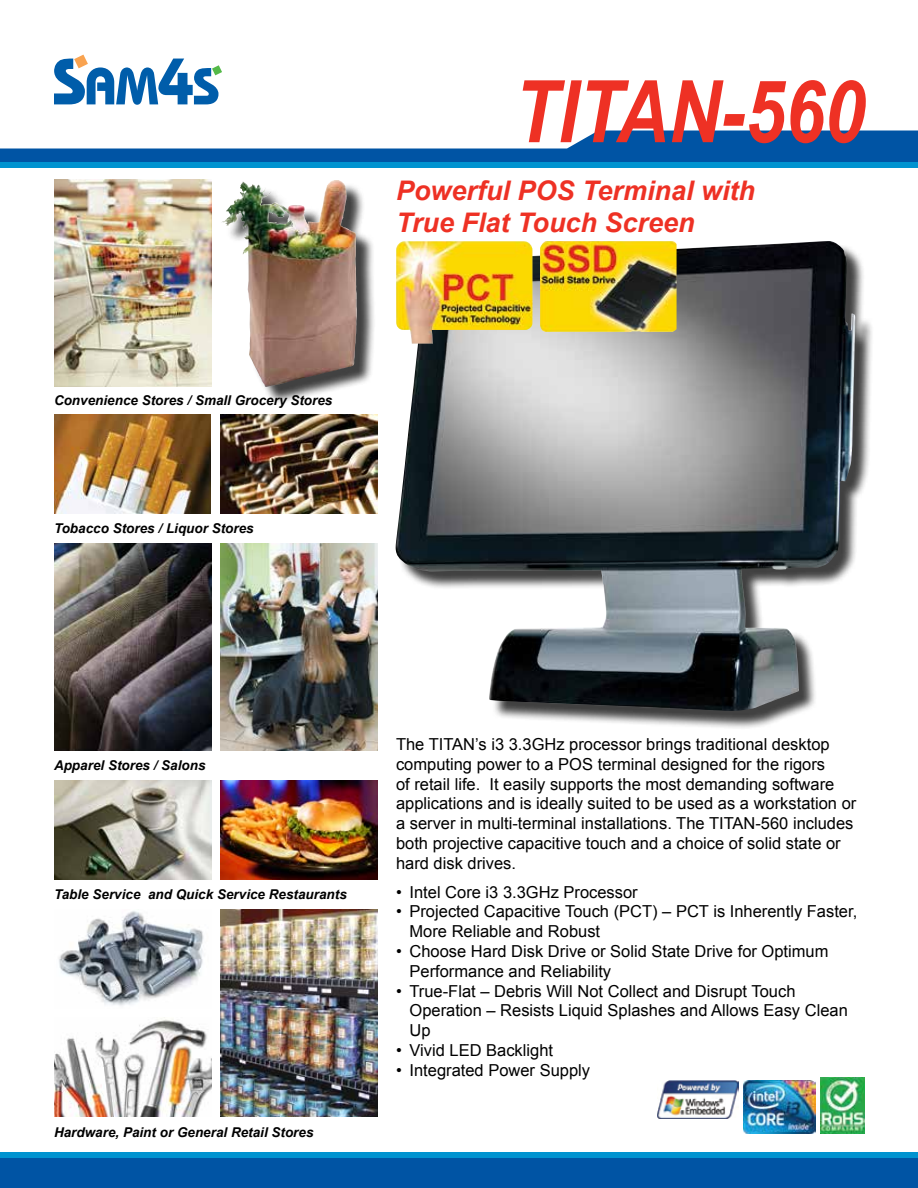
<style>
.page{position:relative;width:918px;height:1188px;background:#fff}
.page>*{position:absolute;margin:0;border:0;box-sizing:border-box;transform-origin:0 0}
.t1{font:italic 700 86.4px "Arial";color:#ee3124;scale:.83 1}
.t2{font:italic 700 27px/32.4px "Arial";color:#ee3124}
.t3{font:16.5px/19.8px "Arial";color:#000}
.t4{font:italic 700 13.5px "Arial";color:#000}
</style>
<div class="page">
<img style="left:220px;top:780px;width:158px;height:99px">
<img style="left:54px;top:780px;width:158px;height:99px">
<svg style="left:0;top:131px;width:918px;height:31px"></svg>
<div style="left:0;top:162px;width:918px;height:6px;background:#0093d0"></div>
<div style="left:0;top:1152px;width:918px;height:36px;background:#0054a4"></div>
<div style="left:0;top:1152px;width:918px;height:6px;background:#0093d0"></div>
<svg style="left:54px;top:55px;width:168px;height:50px"></svg>
<img style="left:658px;top:1081px;width:80px;height:37px">
<img style="left:821px;top:1078px;width:43px;height:56px">
<img style="left:54px;top:543px;width:158px;height:207px">
<div style="left:225px;top:183px;width:151px;height:222px;background:#000;opacity:.75"></div>
<img style="left:226px;top:180px;width:108px;height:44px">
<img style="left:54px;top:180px;width:158px;height:207px">
<img style="left:54px;top:414px;width:157px;height:99px">
<img style="left:220px;top:414px;width:158px;height:99px">
<div style="left:398px;top:244px;width:476px;height:486px;background:#000;opacity:.75"></div>
<img style="left:396px;top:241px;width:460px;height:470px">
<img style="left:744px;top:1081px;width:71px;height:53px">
<img style="left:220px;top:543px;width:158px;height:207px">
<img style="left:396px;top:241px;width:137px;height:103px">
<img style="left:540px;top:241px;width:137px;height:91px">
<img style="left:54px;top:1017px;width:158px;height:99px">
<img style="left:59px;top:911px;width:145px;height:95px">
<img style="left:220px;top:909px;width:158px;height:207px">
<h1 class="t1" style="left:514px;top:54px;width:424px">TITAN-560</h1>
<h2 class="t2" style="left:396px;top:175px;width:361px">Powerful POS Terminal with<br>True Flat Touch Screen</h2>
<p class="t4" style="left:54px;top:392px;width:280px">Convenience Stores / Small Grocery Stores</p>
<p class="t4" style="left:54px;top:519px;width:201px">Tobacco Stores / Liquor Stores</p>
<p class="t4" style="left:54px;top:756px;width:153px">Apparel Stores / Salons</p>
<p class="t4" style="left:54px;top:885px;width:294px">Table Service and Quick Service Restaurants</p>
<p class="t4" style="left:54px;top:1123px;width:261px">Hardware, Paint or General Retail Stores</p>
<p class="t3" style="left:396px;top:734px;width:462px">The TITAN’s i3 3.3GHz processor brings traditional desktop computing power to a POS terminal designed for the rigors<br>of retail life. It easily supports the most demanding software applications and is ideally suited to be used as a workstation or a server in multi-terminal installations. The TITAN-560 includes both projective capacitive touch and a choice of solid state or hard disk drives.</p>
<p class="t3" style="left:396px;top:882px;width:243px">• Intel Core i3 3.3GHz Processor</p>
<p class="t3" style="left:409px;top:902px;width:449px;text-indent:-13px">• Projected Capacitive Touch (PCT) – PCT is Inherently Faster,<br>More Reliable and Robust</p>
<p class="t3" style="left:409px;top:941px;width:421px;text-indent:-13px">• Choose Hard Disk Drive or Solid State Drive for Optimum<br>Performance and Reliability</p>
<p class="t3" style="left:409px;top:981px;width:440px;text-indent:-13px">• True-Flat – Debris Will Not Collect and Disrupt Touch<br>Operation – Resists Liquid Splashes and Allows Easy Clean<br>Up</p>
<p class="t3" style="left:396px;top:1040px;width:159px">• Vivid LED Backlight</p>
<p class="t3" style="left:396px;top:1060px;width:196px">• Integrated Power Supply</p>
</div>
